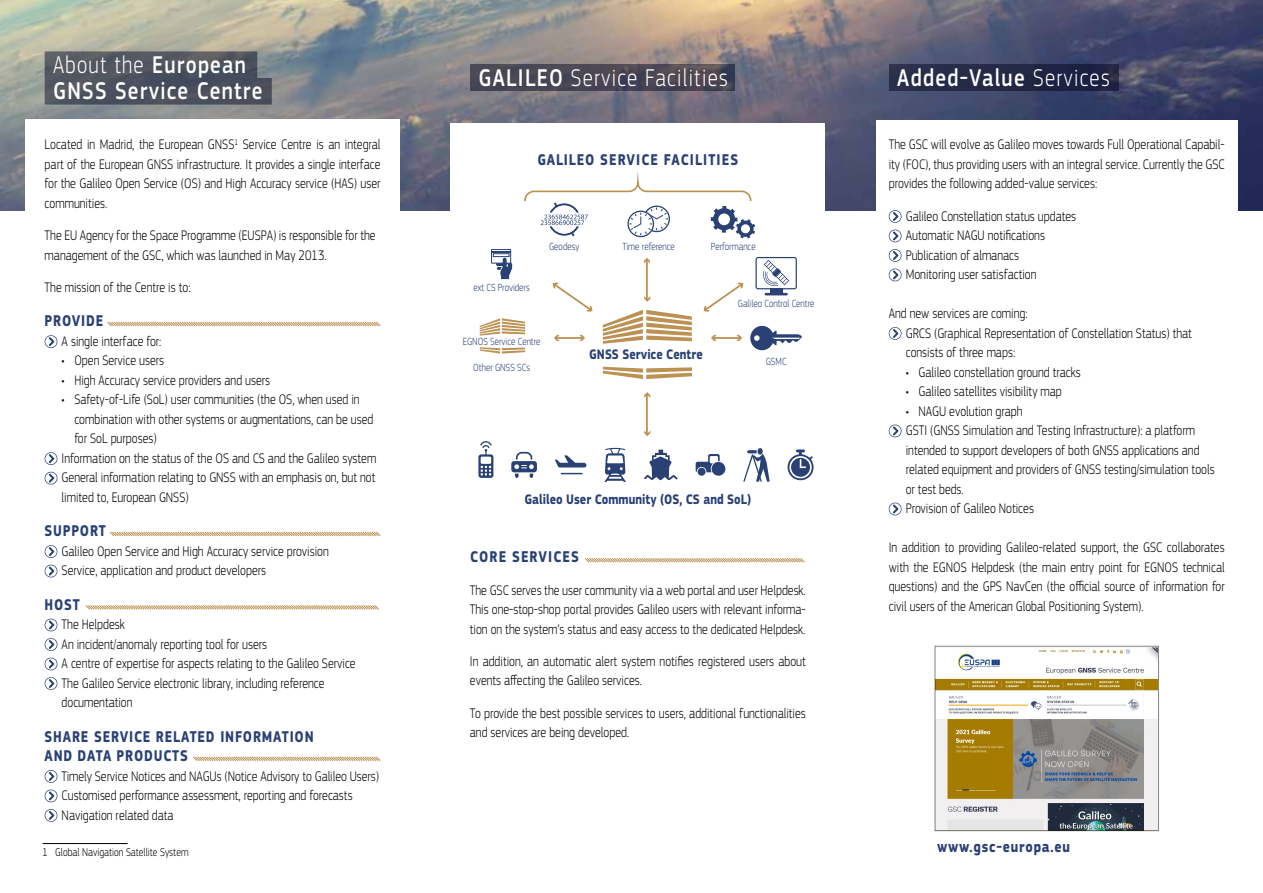
<style>
.page{position:relative;width:1263px;height:893px;background:#fff}
.page>*{position:absolute;margin:0;border:0;box-sizing:border-box;transform-origin:0 0}
.t1{font:500 25.2px/26.5px "EC Square Sans Pro";letter-spacing:.06em;color:#fff;scale:.83 1}
.t2{font:300 25.2px "EC Square Sans Pro";letter-spacing:.06em;color:#fff;scale:.83 1}
.t3{font:700 16.2px/19.5px "EC Square Sans Pro";letter-spacing:.06em;color:#294175;scale:.83 1}
.t4{font:700 16.2px "EC Square Sans Pro";letter-spacing:.08em;color:#294175;scale:.83 1}
.t5{font:300 14.4px/19.5px "EC Square Sans Pro";color:#000;scale:.83 1}
.t6{font:700 14.4px "EC Square Sans Pro";color:#294175;scale:.83 1}
.t7{font:300 11.7px "EC Square Sans Pro";color:#000;scale:.83 1}
.t8{font:300 10.8px "EC Square Sans Pro";color:#294175;scale:.83 1}
.s1{font-weight:300}
.s2{font-weight:500}
</style>
<div class="page">
<img style="left:0;top:0;width:1263px;height:210px">
<div style="left:26px;top:119px;width:374px;height:106px;background:#fff"></div>
<svg style="left:45px;top:51px;width:227px;height:54px;background:#515661"></svg>
<svg style="left:107px;top:321px;width:274px;height:6px"></svg>
<svg style="left:45px;top:335px;width:12px;height:13px"></svg>
<svg style="left:45px;top:452px;width:12px;height:13px"></svg>
<svg style="left:45px;top:472px;width:12px;height:12px"></svg>
<svg style="left:109px;top:531px;width:272px;height:6px"></svg>
<svg style="left:45px;top:545px;width:12px;height:13px"></svg>
<svg style="left:45px;top:565px;width:12px;height:12px"></svg>
<svg style="left:85px;top:605px;width:294px;height:5px"></svg>
<svg style="left:45px;top:619px;width:12px;height:12px"></svg>
<svg style="left:45px;top:638px;width:12px;height:13px"></svg>
<svg style="left:45px;top:658px;width:12px;height:12px"></svg>
<svg style="left:45px;top:677px;width:12px;height:13px"></svg>
<svg style="left:193px;top:756px;width:188px;height:5px"></svg>
<svg style="left:45px;top:770px;width:12px;height:13px"></svg>
<svg style="left:45px;top:789px;width:12px;height:13px"></svg>
<svg style="left:45px;top:809px;width:12px;height:13px"></svg>
<div style="left:876px;top:120px;width:361px;height:106px;background:#fff"></div>
<div style="left:889px;top:65px;width:229px;height:26px;background:#242a45"></div>
<svg style="left:889px;top:210px;width:12px;height:13px"></svg>
<svg style="left:889px;top:230px;width:12px;height:12px"></svg>
<svg style="left:889px;top:249px;width:12px;height:13px"></svg>
<svg style="left:889px;top:269px;width:12px;height:12px"></svg>
<svg style="left:889px;top:327px;width:12px;height:13px"></svg>
<svg style="left:889px;top:425px;width:12px;height:12px"></svg>
<svg style="left:889px;top:503px;width:12px;height:12px"></svg>
<div style="left:451px;top:123px;width:374px;height:107px;background:#fff"></div>
<svg style="left:470px;top:65px;width:264px;height:26px;background:#494653"></svg>
<svg style="left:584px;top:558px;width:221px;height:5px"></svg>
<svg style="left:491px;top:250px;width:20px;height:13px"></svg>
<div style="left:491px;top:249px;width:20px;height:14px;border:1px solid #294175"></div>
<hr style="left:491px;top:251px;width:20px;height:2px;background:#294175">
<div style="left:493px;top:254px;width:16px;height:3px;border:1px solid #294175"></div>
<svg style="left:496px;top:258px;width:16px;height:21px"></svg>
<svg style="left:750px;top:326px;width:52px;height:24px"></svg>
<hr style="left:556px;top:337px;width:27px;height:2px;background:#bc9152">
<svg style="left:554px;top:335px;width:5px;height:6px"></svg>
<svg style="left:579px;top:335px;width:6px;height:6px"></svg>
<hr style="left:713px;top:337px;width:27px;height:2px;background:#bc9152">
<svg style="left:736px;top:335px;width:6px;height:6px"></svg>
<svg style="left:711px;top:335px;width:6px;height:6px"></svg>
<hr style="left:646px;top:260px;width:2px;height:40px;background:#bc9152">
<svg style="left:644px;top:296px;width:6px;height:6px"></svg>
<svg style="left:644px;top:258px;width:6px;height:5px"></svg>
<hr style="left:646px;top:394px;width:2px;height:40px;background:#bc9152">
<svg style="left:644px;top:431px;width:6px;height:5px"></svg>
<svg style="left:644px;top:392px;width:6px;height:6px"></svg>
<svg style="left:703px;top:282px;width:41px;height:30px"></svg>
<svg style="left:552px;top:282px;width:41px;height:30px"></svg>
<svg style="left:755px;top:257px;width:42px;height:32px"></svg>
<div style="left:757px;top:258px;width:39px;height:30px;background:#fff"></div>
<hr style="left:765px;top:293px;width:23px;height:2px;background:#294175">
<hr style="left:770px;top:289px;width:13px;height:4px;background:#294175">
<svg style="left:763px;top:260px;width:26px;height:26px"></svg>
<svg style="left:524px;top:181px;width:231px;height:57px"></svg>
<div style="left:741px;top:224px;width:9px;height:9px;background:#fff;border-radius:50%"></div>
<div style="left:718px;top:213px;width:12px;height:12px;background:#fff;border-radius:50%"></div>
<svg style="left:603px;top:367px;width:89px;height:12px"></svg>
<svg style="left:603px;top:310px;width:89px;height:34px"></svg>
<svg style="left:480px;top:347px;width:45px;height:7px"></svg>
<svg style="left:480px;top:318px;width:45px;height:18px"></svg>
<svg style="left:478px;top:441px;width:15px;height:37px"></svg>
<svg style="left:511px;top:452px;width:26px;height:26px"></svg>
<svg style="left:604px;top:448px;width:22px;height:34px"></svg>
<svg style="left:644px;top:450px;width:34px;height:30px"></svg>
<svg style="left:696px;top:454px;width:29px;height:22px"></svg>
<svg style="left:743px;top:450px;width:27px;height:32px"></svg>
<svg style="left:757px;top:448px;width:6px;height:7px"></svg>
<svg style="left:787px;top:449px;width:26px;height:31px"></svg>
<svg style="left:555px;top:455px;width:31px;height:12px"></svg>
<svg style="left:561px;top:473px;width:22px;height:1px"></svg>
<hr style="left:43px;top:843px;width:85px;height:1px;background:#000">
<img style="left:937px;top:648px;width:219px;height:181px">
<h1 class="t1" style="left:53px;top:52px;width:254px"><span class="s1">About the</span> European<br>GNSS Service Centre</h1>
<p class="t5" style="left:45px;top:135px;width:406px;text-align:justify">Located in Madrid, the European GNSS<sup>1</sup> Service Centre is an integral part of the European GNSS infrastructure. It provides a single interface for the Galileo Open Service (OS) and High Accuracy service (HAS) user communities.</p>
<p class="t5" style="left:45px;top:225px;width:400px">The EU Agency for the Space Programme (EUSPA) is responsible for the management of the GSC, which was launched in May 2013.</p>
<p class="t5" style="left:45px;top:277px;width:177px">The mission of the Centre is to:</p>
<p class="t3" style="left:45px;top:312px;width:72px">PROVIDE</p>
<p class="t5" style="left:62px;top:331px;width:122px">A single interface for:</p>
<p class="t5" style="left:62px;top:351px;width:125px">• Open Service users</p>
<p class="t5" style="left:62px;top:370px;width:253px">• High Accuracy service providers and users</p>
<p class="t5" style="left:62px;top:390px;width:361px">• Safety-of-Life (SoL) user communities (the OS, when used in</p>
<p class="t5" style="left:74px;top:409px;width:362px">combination with other systems or augmentations, can be used</p>
<p class="t5" style="left:74px;top:429px;width:101px">for SoL purposes)</p>
<p class="t5" style="left:62px;top:448px;width:381px">Information on the status of the OS and CS and the Galileo system</p>
<p class="t5" style="left:62px;top:468px;width:380px">General information relating to GNSS with an emphasis on, but not</p>
<p class="t5" style="left:62px;top:487px;width:155px">limited to, European GNSS)</p>
<p class="t3" style="left:45px;top:522px;width:75px">SUPPORT</p>
<p class="t5" style="left:62px;top:541px;width:323px">Galileo Open Service and High Accuracy service provision<br>Service, application and product developers</p>
<p class="t3" style="left:45px;top:595px;width:44px">HOST</p>
<p class="t5" style="left:62px;top:614px;width:356px">The Helpdesk<br>An incident/anomaly reporting tool for users<br>A centre of expertise for aspects relating to the Galileo Service The Galileo Service electronic library, including reference documentation</p>
<p class="t3" style="left:45px;top:727px;width:326px">SHARE SERVICE RELATED INFORMATION<br>AND DATA PRODUCTS</p>
<p class="t5" style="left:62px;top:766px;width:384px">Timely Service Notices and NAGUs (Notice Advisory to Galileo Users)<br>Customised performance assessment, reporting and forecasts<br>Navigation related data</p>
<p class="t7" style="left:43px;top:846px;width:177px">1 Global Navigation Satellite System</p>
<h1 class="t2" style="left:478px;top:63px;width:302px"><span class="s2">GALILEO</span> Service Facilities</h1>
<p class="t4" style="left:537px;top:150px;width:243px">GALILEO SERVICE FACILITIES</p>
<p class="t8" style="left:549px;top:240px;width:38px">Geodesy</p>
<p class="t8" style="left:622px;top:240px;width:65px">Time reference</p>
<p class="t8" style="left:711px;top:240px;width:55px">Performance</p>
<p class="t8" style="left:473px;top:281px;width:69px">ext CS Providers</p>
<p class="t8" style="left:463px;top:335px;width:95px">EGNOS Service Centre</p>
<p class="t8" style="left:473px;top:362px;width:70px">Other GNSS SCs</p>
<p class="t6" style="left:589px;top:345px;width:138px">GNSS Service Centre</p>
<p class="t8" style="left:738px;top:298px;width:94px">Galileo Control Centre</p>
<p class="t8" style="left:766px;top:355px;width:27px">GSMC</p>
<p class="t6" style="left:525px;top:491px;width:274px">Galileo User Community (OS, CS and SoL)</p>
<p class="t4" style="left:470px;top:547px;width:133px">CORE SERVICES</p>
<p class="t5" style="left:470px;top:580px;width:406px;text-align:justify">The GSC serves the user community via a web portal and user Helpdesk.<br>This one-stop-shop portal provides Galileo users with relevant informa&shy;tion on the system’s status and easy access to the dedicated Helpdesk.</p>
<p class="t5" style="left:470px;top:651px;width:406px">In addition, an automatic alert system notifies registered users about events affecting the Galileo services.</p>
<p class="t5" style="left:470px;top:703px;width:406px">To provide the best possible services to users, additional functionalities and services are being developed.</p>
<h1 class="t1" style="left:897px;top:65px;width:257px">Added-Value <span class="s1">Services</span></h1>
<p class="t5" style="left:889px;top:135px;width:406px;text-align:justify">The GSC will evolve as Galileo moves towards Full Operational Capabil&shy;ity (FOC), thus providing users with an integral service. Currently the GSC provides the following added-value services:</p>
<p class="t5" style="left:906px;top:206px;width:207px">Galileo Constellation status updates<br>Automatic NAGU notifications<br>Publication of almanacs<br>Monitoring user satisfaction</p>
<p class="t5" style="left:906px;top:303px;width:346px;text-indent:-17px">And new services are coming:<br>GRCS (Graphical Representation of Constellation Status) that consists of three maps:</p>
<p class="t5" style="left:906px;top:362px;width:212px">• Galileo constellation ground tracks</p>
<p class="t5" style="left:906px;top:381px;width:190px">• Galileo satellites visibility map</p>
<p class="t5" style="left:906px;top:401px;width:374px">• NAGU evolution graph<br>GSTI (GNSS Simulation and Testing Infrastructure): a platform intended to support developers of both GNSS applications and related equipment and providers of GNSS testing/simulation tools or test beds.<br>Provision of Galileo Notices</p>
<p class="t5" style="left:889px;top:537px;width:406px;text-align:justify">In addition to providing Galileo-related support, the GSC collaborates with the EGNOS Helpdesk (the main entry point for EGNOS technical questions) and the GPS NavCen (the official source of information for civil users of the American Global Positioning System).</p>
<p class="t3" style="left:937px;top:837px;width:162px">www.gsc-europa.eu</p>
</div>
